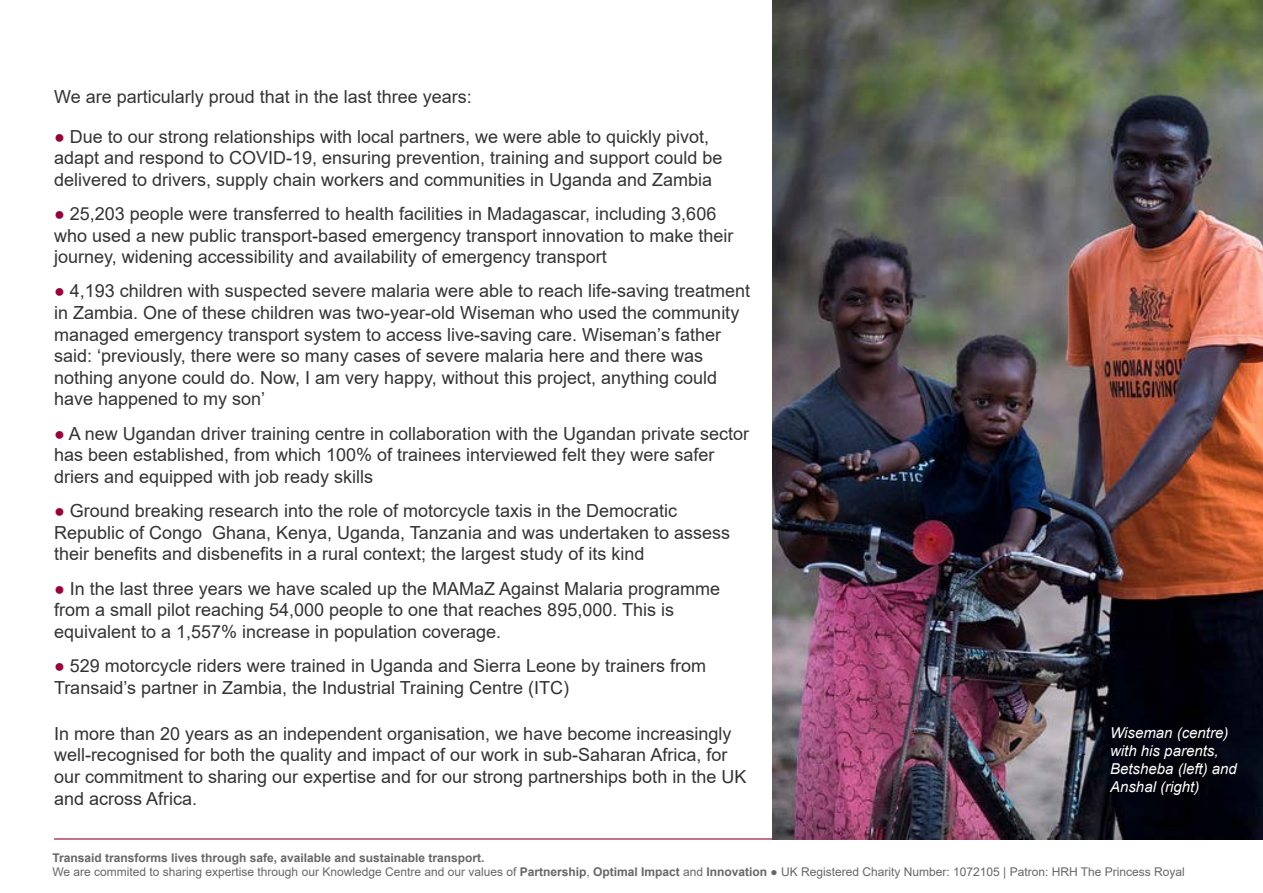
<style>
.page{position:relative;width:1263px;height:893px;background:#fff}
.page>*{position:absolute;margin:0;border:0;box-sizing:border-box;transform-origin:0 0}
.t1{font:18px/21.6px "Arial";color:#333}
.t2{font:italic 15px/18px "Arial";color:#fff}
.t3{font:12px/14.4px "Arial";color:#666}
.s1{font-family:"Arial Narrow";color:#9a0039}
.s2{font-weight:700}
.s3{font-family:"Arial Narrow"}
</style>
<div class="page">
<hr style="left:54px;top:838px;width:1155px;height:1px;background:#9a0039">
<img style="left:772px;top:0;width:491px;height:839px">
<p class="t1" style="left:54px;top:86px;width:419px">We are particularly proud that in the last three years:</p>
<p class="t1" style="left:54px;top:125px;width:670px"><span class="s1">●</span> Due to our strong relationships with local partners, we were able to quickly pivot, adapt and respond to COVID-19, ensuring prevention, training and support could be delivered to drivers, supply chain workers and communities in Uganda and Zambia</p>
<p class="t1" style="left:54px;top:203px;width:681px"><span class="s1">●</span> 25,203 people were transferred to health facilities in Madagascar, including 3,606 who used a new public transport-based emergency transport innovation to make their journey, widening accessibility and availability of emergency transport</p>
<p class="t1" style="left:54px;top:280px;width:698px"><span class="s1">●</span> 4,193 children with suspected severe malaria were able to reach life-saving treatment in Zambia. One of these children was two-year-old Wiseman who used the community managed emergency transport system to access live-saving care. Wiseman’s father said: ‘previously, there were so many cases of severe malaria here and there was nothing anyone could do. Now, I am very happy, without this project, anything could have happened to my son’</p>
<p class="t1" style="left:54px;top:422px;width:697px"><span class="s1">●</span> A new Ugandan driver training centre in collaboration with the Ugandan private sector has been established, from which 100% of trainees interviewed felt they were safer driers and equipped with job ready skills</p>
<p class="t1" style="left:54px;top:500px;width:678px"><span class="s1">●</span> Ground breaking research into the role of motorcycle taxis in the Democratic<br>Republic of Congo Ghana, Kenya, Uganda, Tanzania and was undertaken to assess their benefits and disbenefits in a rural context; the largest study of its kind</p>
<p class="t1" style="left:54px;top:577px;width:668px"><span class="s1">●</span> In the last three years we have scaled up the MAMaZ Against Malaria programme from a small pilot reaching 54,000 people to one that reaches 895,000. This is equivalent to a 1,557% increase in population coverage.</p>
<p class="t1" style="left:54px;top:655px;width:654px"><span class="s1">●</span> 529 motorcycle riders were trained in Uganda and Sierra Leone by trainers from<br>Transaid’s partner in Zambia, the Industrial Training Centre (ITC)</p>
<p class="t1" style="left:54px;top:722px;width:694px">In more than 20 years as an independent organisation, we have become increasingly well-recognised for both the quality and impact of our work in sub-Saharan Africa, for our commitment to sharing our expertise and for our strong partnerships both in the UK and across Africa.</p>
<p class="t2" style="left:1110px;top:723px;width:128px">Wiseman (centre) with his parents,<br>Betsheba (left) and<br>Anshal (right)</p>
<p class="t3" style="left:52px;top:850px;width:1134px"><span class="s2">Transaid transforms lives through safe, available and sustainable transport.<br></span>We are commited to sharing expertise through our Knowledge Centre and our values of <span class="s2">Partnership</span>, <span class="s2">Optimal Impact</span> and <span class="s2">Innovation</span> <span class="s3">●</span> UK Registered Charity Number: 1072105 | Patron: HRH The Princess Royal</p>
</div>
